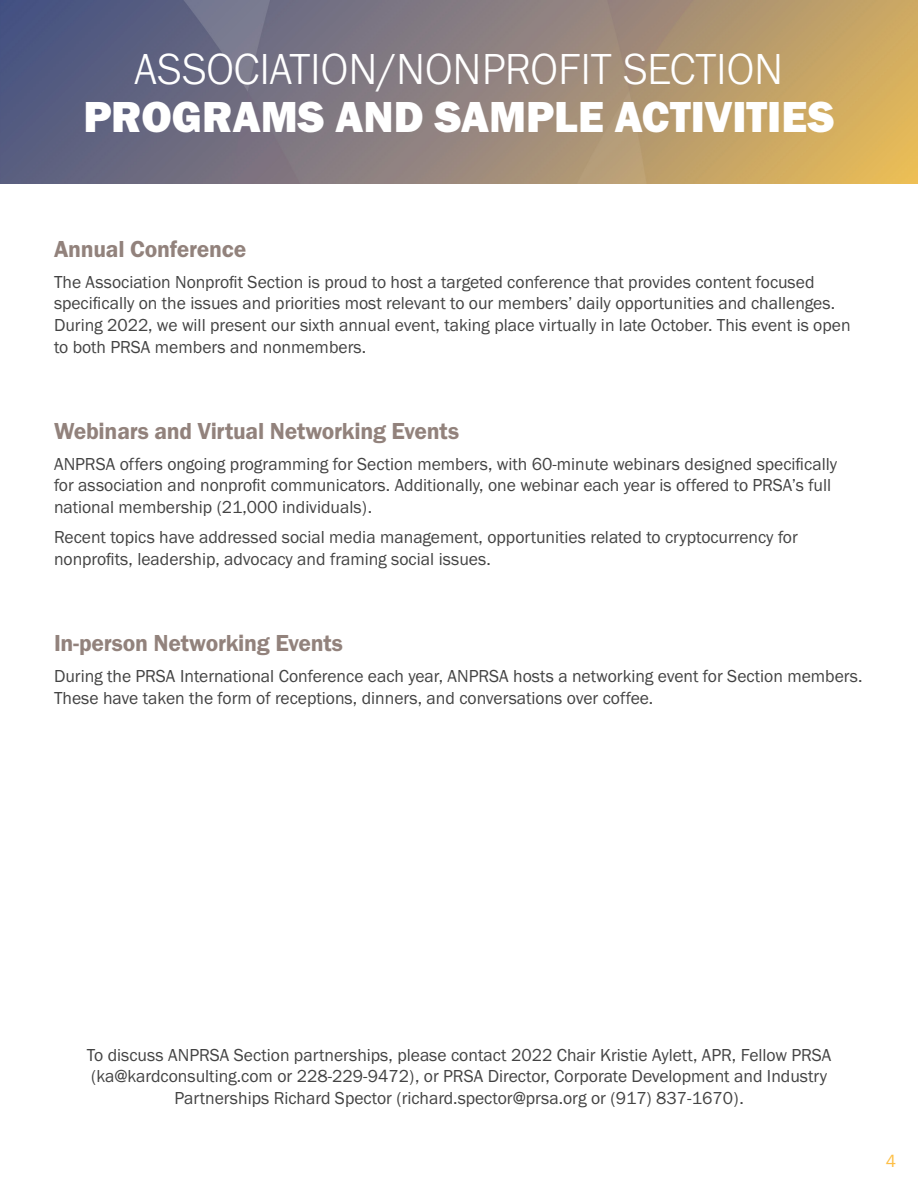
<style>
.page{position:relative;width:918px;height:1188px;background:#fff}
.page>*{position:absolute;margin:0;border:0;box-sizing:border-box;transform-origin:0 0}
.t1{font:300 45px/48px "Franklin Gothic URW";color:#fff;text-align:center}
.t2{font:24px "Franklin Gothic URW Dem";letter-spacing:-.01em;color:#92827c}
.t3{font:18px/21.6px "Franklin Gothic URW Boo";color:#434343}
.t4{font:18px "Franklin Gothic URW Boo";color:#febf46}
.s1{font-family:"Franklin Gothic URW Hea";font-weight:400}
</style>
<div class="page">
<img style="left:0;top:0;width:918px;height:184px">
<h2 class="t1" style="left:83px;top:44px;width:753px">ASSOCIATION/NONPROFIT SECTION<br><span class="s1">PROGRAMS AND SAMPLE ACTIVITIES</span></h2>
<p class="t2" style="left:54px;top:234px;width:194px">Annual Conference</p>
<p class="t3" style="left:54px;top:271px;width:798px">The Association Nonprofit Section is proud to host a targeted conference that provides content focused specifically on the issues and priorities most relevant to our members’ daily opportunities and challenges.<br>During 2022, we will present our sixth annual event, taking place virtually in late October. This event is open to both PRSA members and nonmembers.</p>
<p class="t2" style="left:54px;top:416px;width:407px">Webinars and Virtual Networking Events</p>
<p class="t3" style="left:54px;top:452px;width:785px">ANPRSA offers ongoing programming for Section members, with 60-minute webinars designed specifically for association and nonprofit communicators. Additionally, one webinar each year is offered to PRSA’s full national membership (21,000 individuals).</p>
<p class="t3" style="left:54px;top:526px;width:745px">Recent topics have addressed social media management, opportunities related to cryptocurrency for nonprofits, leadership, advocacy and framing social issues.</p>
<p class="t2" style="left:54px;top:629px;width:291px">In-person Networking Events</p>
<p class="t3" style="left:54px;top:665px;width:810px">During the PRSA International Conference each year, ANPRSA hosts a networking event for Section members.<br>These have taken the form of receptions, dinners, and conversations over coffee.</p>
<p class="t3" style="left:87px;top:1044px;width:746px;text-align:center">To discuss ANPRSA Section partnerships, please contact 2022 Chair Kristie Aylett, APR, Fellow PRSA (ka@kardconsulting.com or 228-229-9472), or PRSA Director, Corporate Development and Industry<br>Partnerships Richard Spector (richard.spector@prsa.org or (917) 837-1670).</p>
<p class="t4" style="left:886px;top:1150px;width:12px">4</p>
</div>
